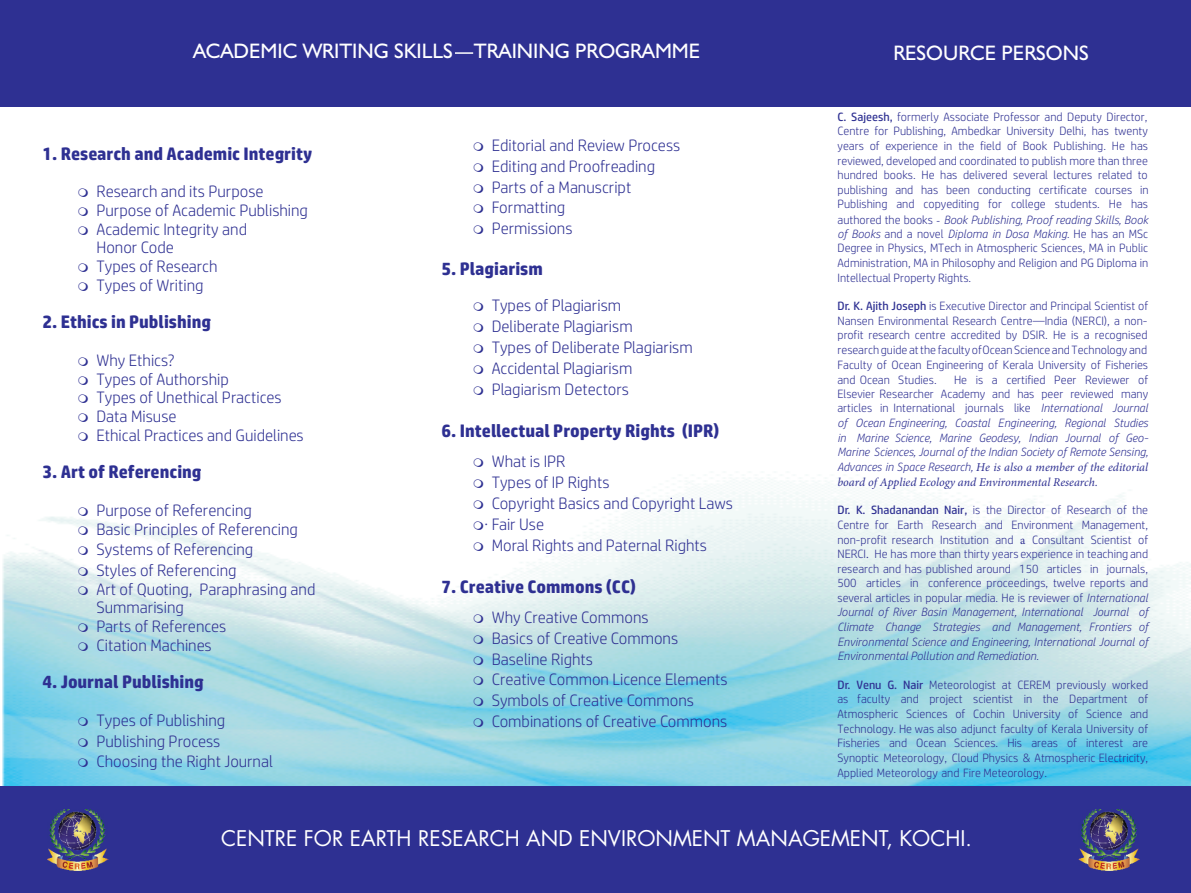
<style>
.page{position:relative;width:1191px;height:893px;background:#fff}
.page>*{position:absolute;margin:0;border:0;box-sizing:border-box;transform-origin:0 0}
.t1{font:21px "Humanist 521 BT";color:#fff}
.t2{font:21px "Futura LT";color:#fff}
.t3{font:700 18px "HP Simplified";color:#2e3092}
.t4{font:300 16.5px/18.8px "HP Simplified";color:#2e3092}
.t5{font:300 12px/14.7px "HP Simplified";color:#2e3092;text-align:justify}
.t6{font:italic 300 12px/14.5px "HP Simplified";color:#2e3092;text-align:justify}
.t7{font:italic 12px/14.7px "Minion Pro";color:#2e3092}
.s1{font-weight:400}
.s2{font-family:"Minion Pro";font-weight:400}
.s3{font-style:italic}
.s4{font-style:normal}
.s5{font-family:"HP Simplified";font-weight:300}
</style>
<div class="page">
<img style="left:0;top:479px;width:1191px;height:308px">
<div style="left:0;top:787px;width:1191px;height:106px;background:#2e3092"></div>
<div style="left:0;top:0;width:1191px;height:106px;background:#2e3092"></div>
<img style="left:1079px;top:809px;width:61px;height:61px">
<img style="left:47px;top:809px;width:61px;height:61px">
<svg style="left:455px;top:52px;width:18px;height:2px"></svg>
<svg style="left:78px;top:507px;width:10px;height:9px"></svg>
<svg style="left:78px;top:526px;width:10px;height:8px"></svg>
<svg style="left:78px;top:547px;width:10px;height:8px"></svg>
<svg style="left:78px;top:567px;width:10px;height:9px"></svg>
<svg style="left:78px;top:586px;width:10px;height:9px"></svg>
<svg style="left:78px;top:623px;width:10px;height:9px"></svg>
<svg style="left:78px;top:642px;width:10px;height:9px"></svg>
<svg style="left:78px;top:717px;width:10px;height:9px"></svg>
<svg style="left:78px;top:738px;width:10px;height:9px"></svg>
<svg style="left:78px;top:759px;width:10px;height:8px"></svg>
<svg style="left:474px;top:480px;width:9px;height:8px"></svg>
<svg style="left:474px;top:501px;width:9px;height:8px"></svg>
<svg style="left:474px;top:522px;width:9px;height:8px"></svg>
<svg style="left:474px;top:543px;width:9px;height:8px"></svg>
<svg style="left:474px;top:615px;width:9px;height:8px"></svg>
<svg style="left:474px;top:635px;width:9px;height:9px"></svg>
<svg style="left:474px;top:656px;width:9px;height:9px"></svg>
<svg style="left:474px;top:677px;width:9px;height:8px"></svg>
<svg style="left:474px;top:697px;width:9px;height:9px"></svg>
<svg style="left:474px;top:718px;width:9px;height:9px"></svg>
<h1 class="t1" style="left:193px;top:42px;width:508px">ACADEMIC WRITING SKILLS TRAINING PROGRAMME</h1>
<h2 class="t3" style="left:42px;top:145px;width:271px">1. Research and Academic Integrity</h2>
<h3 class="t4" style="left:96px;top:182px;width:213px">Research and its Purpose<br>Purpose of Academic Publishing<br>Academic Integrity and<br>Honor Code<br>Types of Research<br>Types of Writing</h3>
<h2 class="t3" style="left:42px;top:314px;width:170px">2. Ethics in Publishing</h2>
<h3 class="t4" style="left:96px;top:351px;width:209px">Why Ethics?<br>Types of Authorship<br>Types of Unethical Practices<br>Data Misuse<br>Ethical Practices and Guidelines</h3>
<h2 class="t3" style="left:42px;top:464px;width:161px">3. Art of Referencing</h2>
<h3 class="t4" style="left:96px;top:501px;width:203px">Purpose of Referencing<br>Basic Principles of Referencing</h3>
<h3 class="t4" style="left:96px;top:540px;width:158px;line-height:20.7px">Systems of Referencing<br>Styles of Referencing</h3>
<h3 class="t4" style="left:96px;top:580px;width:220px">Art of Quoting, Paraphrasing and<br>Summarising<br>Parts of References<br>Citation Machines</h3>
<h2 class="t3" style="left:42px;top:674px;width:163px">4. Journal Publishing</h2>
<h3 class="t4" style="left:96px;top:710px;width:178px;line-height:20.7px">Types of Publishing<br>Publishing Process<br>Choosing the Right Journal</h3>
<h3 class="t4" style="left:492px;top:136px;width:190px;line-height:20.7px">Editorial and Review Process<br>Editing and Proofreading<br>Parts of a Manuscript<br>Formatting<br>Permissions</h3>
<h2 class="t3" style="left:441px;top:261px;width:103px">5. Plagiarism</h2>
<h3 class="t4" style="left:492px;top:296px;width:202px;line-height:21px">Types of Plagiarism<br>Deliberate Plagiarism<br>Types of Deliberate Plagiarism<br>Accidental Plagiarism<br>Plagiarism Detectors</h3>
<h2 class="t3" style="left:441px;top:423px;width:279px">6. Intellectual Property Rights (IPR)</h2>
<h3 class="t4" style="left:492px;top:453px;width:75px">What is IPR</h3>
<h3 class="t4" style="left:492px;top:474px;width:119px">Types of IP Rights</h3>
<h3 class="t4" style="left:492px;top:495px;width:243px">Copyright Basics and Copyright Laws</h3>
<h3 class="t4" style="left:484px;top:516px;width:61px">· Fair Use</h3>
<h3 class="t4" style="left:492px;top:537px;width:217px">Moral Rights and Paternal Rights</h3>
<h2 class="t3" style="left:441px;top:579px;width:196px">7. Creative Commons (CC)</h2>
<h3 class="t4" style="left:492px;top:608px;width:237px;line-height:20.7px">Why Creative Commons<br>Basics of Creative Commons<br>Baseline Rights<br>Creative Common Licence Elements<br>Symbols of Creative Commons<br>Combinations of Creative Commons</h3>
<h1 class="t1" style="left:893px;top:44px;width:197px">RESOURCE PERSONS</h1>
<p class="t5" style="left:837px;top:110px;width:312px"><span class="s1">C. Sajeesh,</span> formerly Associate Professor and Deputy Director, Centre for Publishing, Ambedkar University Delhi, has twenty years of experience in the field of Book Publishing. He has reviewed, developed and coordinated to publish more than three hundred books. He has delivered several lectures related to publishing and has been conducting certificate courses in Publishing and copyediting for college students. He has authored the books <span class="s2">-</span> <span class="s3">Book Publishing, Proof reading Skills, Book of Books</span> and a novel <span class="s3">Diploma in Dosa Making.</span> He has an MSc Degree in Physics, MTech in Atmospheric Sciences, MA in Public Administration, MA in Philosophy and Religion and PG Diploma in Intellectual Property Rights.</p>
<p class="t5" style="left:837px;top:299px;width:312px"><span class="s1">Dr. K. Ajith Joseph</span> is Executive Director and Principal Scientist of Nansen Environmental Research Centre—India (NERCI), a non&shy;profit research centre accredited by DSIR. He is a recognised research guide at the faculty ofOcean Science and Technology and Faculty of Ocean Engineering of Kerala University of Fisheries and Ocean Studies.</p>
<p class="t6" style="left:837px;top:373px;width:312px;text-indent:117px"><span class="s4">He is a certified Peer Reviewer of Elsevier Researcher Academy and has peer reviewed many articles in International journals like</span> International Journal of Ocean Engineering, Coastal Engineering, Regional Studies in Marine Science, Marine Geodesy, Indian Journal of Geo-Marine Sciences, Journal of the Indian Society of Remote Sensing,</p>
<p class="t7" style="left:837px;top:460px;width:312px"><span class="s5">Advances in Space Research,</span> He is also a member of the editorial board of Applied Ecology and Environmental Research.</p>
<p class="t5" style="left:837px;top:503px;width:312px"><span class="s1">Dr. K. Shadanandan Nair,</span> is the Director of Research of the Centre for Earth Research and Environment Management, non-profit research Institution and <span class="s2">a</span> Consultant Scientist of NERCI<span class="s2">.</span> He has more than thirty years experience in teaching and research and has published around 150 articles in journals, 500 articles in conference proceedings, twelve reports and several articles in popular media. He is reviewer of <span class="s3">International Journal of River Basin Management, International Journal of Climate Change Strategies and Management, Frontiers of Environmental Science and Engineering, International Journal of Environmental Pollution and Remediation.</span></p>
<p class="t5" style="left:837px;top:678px;width:312px"><span class="s1">Dr. Venu G. Nair</span> Meteorologist at CEREM previously worked as faculty and project scientist in the Department of Atmospheric Sciences of Cochin University of Science and Technology. He was also adjunct faculty of Kerala University of Fisheries and Ocean Sciences. His areas of interest are Synoptic Meteorology, Cloud Physics &amp; Atmospheric Electricity, Applied Meteorology and Fire Meteorology.</p>
<h1 class="t2" style="left:221px;top:829px;width:752px">CENTRE FOR EARTH RESEARCH AND ENVIRONMENT MANAGEMENT, KOCHI.</h1>
</div>
